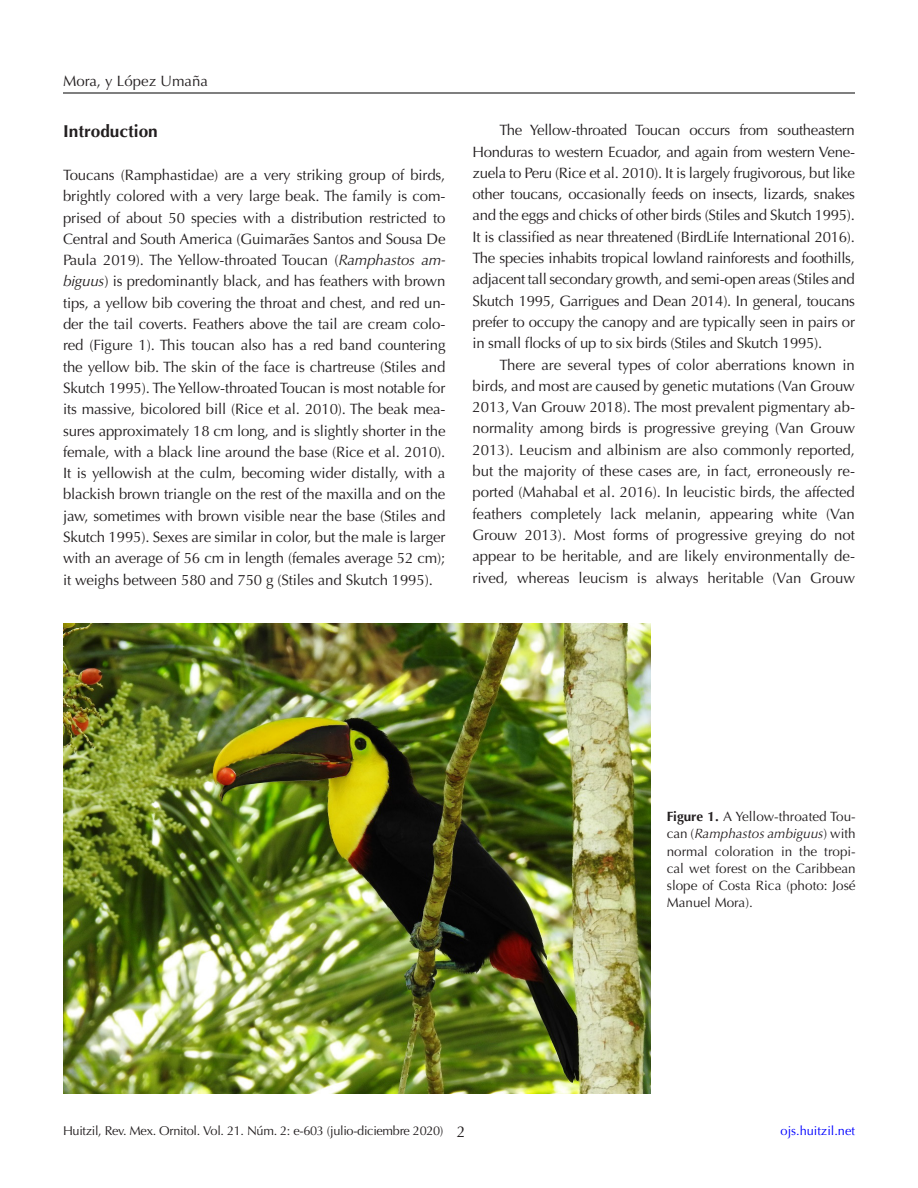
<style>
.page{position:relative;width:918px;height:1188px;background:#fff}
.page>*{position:absolute;margin:0;border:0;box-sizing:border-box;transform-origin:0 0}
.s1{font:700 17.25px "Optima";color:#231f20}
.t1{font:15.75px "Optima";color:#231f20}
.texto_sangría{font:15px/21.3px "Optima";letter-spacing:-.02em;color:#231f20;text-align:justify}
.texto_general{font:15px/21.3px "Optima";letter-spacing:-.01em;color:#231f20;text-align:justify}
.pies_de_figura{font:13.5px/17.2px "Optima";color:#231f20;text-align:justify}
.t2{font:12.75px "Optima";letter-spacing:-.025em;color:#231f20}
.t3{font:12.75px "Optima";color:#00f}
.s1{font-style:italic}
.s2{font-weight:700}
</style>
<div class="page">
<hr style="left:63px;top:93px;width:792px;height:1px;background:#000">
<img style="left:63px;top:623px;width:588px;height:471px">
<p class="texto_general" style="left:63px;top:70px;width:146px">Mora, y López Umaña</p>
<p class="s1" style="left:63px;top:121px;width:96px">Introduction</p>
<p class="texto_general" style="left:63px;top:164px;width:384px">Toucans (Ramphastidae) are a very striking group of birds, brightly colored with a very large beak. The family is com&shy;prised of about 50 species with a distribution restricted to Central and South America (Guimarães Santos and Sousa De Paula 2019). The Yellow-throated Toucan (<span class="s1">Ramphastos am&shy;biguus</span>) is predominantly black, and has feathers with brown tips, a yellow bib covering the throat and chest, and red un&shy;der the tail coverts. Feathers above the tail are cream colo&shy;red (Figure 1). This toucan also has a red band countering the yellow bib. The skin of the face is chartreuse (Stiles and Skutch 1995). The Yellow-throated Toucan is most notable for its massive, bicolored bill (Rice et al. 2010). The beak mea&shy;sures approximately 18 cm long, and is slightly shorter in the female, with a black line around the base (Rice et al. 2010).<br>It is yellowish at the culm, becoming wider distally, with a blackish brown triangle on the rest of the maxilla and on the jaw, sometimes with brown visible near the base (Stiles and Skutch 1995). Sexes are similar in color, but the male is larger with an average of 56 cm in length (females average 52 cm); it weighs between 580 and 750 g (Stiles and Skutch 1995).</p>
<p class="texto_sangría" style="left:472px;top:120px;width:384px;text-indent:27px">The Yellow-throated Toucan occurs from southeastern Honduras to western Ecuador, and again from western Vene&shy;zuela to Peru (Rice et al. 2010). It is largely frugivorous, but like other toucans, occasionally feeds on insects, lizards, snakes and the eggs and chicks of other birds (Stiles and Skutch 1995).<br>It is classified as near threatened (BirdLife International 2016).<br>The species inhabits tropical lowland rainforests and foothills, adjacent tall secondary growth, and semi-open areas (Stiles and Skutch 1995, Garrigues and Dean 2014). In general, toucans prefer to occupy the canopy and are typically seen in pairs or in small flocks of up to six birds (Stiles and Skutch 1995).</p>
<p class="texto_sangría" style="left:472px;top:354px;width:384px;text-indent:27px">There are several types of color aberrations known in birds, and most are caused by genetic mutations (Van Grouw 2013, Van Grouw 2018). The most prevalent pigmentary ab&shy;normality among birds is progressive greying (Van Grouw 2013). Leucism and albinism are also commonly reported, but the majority of these cases are, in fact, erroneously re&shy;ported (Mahabal et al. 2016). In leucistic birds, the affected feathers completely lack melanin, appearing white (Van Grouw 2013). Most forms of progressive greying do not appear to be heritable, and are likely environmentally de&shy;rived, whereas leucism is always heritable (Van Grouw</p>
<p class="pies_de_figura" style="left:667px;top:808px;width:191px"><span class="s2">Figure 1.</span> A Yellow-throated Tou&shy;can (<span class="s1">Ramphastos ambiguus</span>) with normal coloration in the tropi&shy;cal wet forest on the Caribbean slope of Costa Rica (photo: José Manuel Mora).</p>
<p class="t2" style="left:63px;top:1124px;width:382px">Huitzil, Rev. Mex. Ornitol. Vol. 21. Núm. 2: e-603 (julio-diciembre 2020)</p>
<p class="t3" style="left:781px;top:1123px;width:76px">ojs.huitzil.net</p>
<p class="t1" style="left:457px;top:1122px;width:10px">2</p>
</div>
